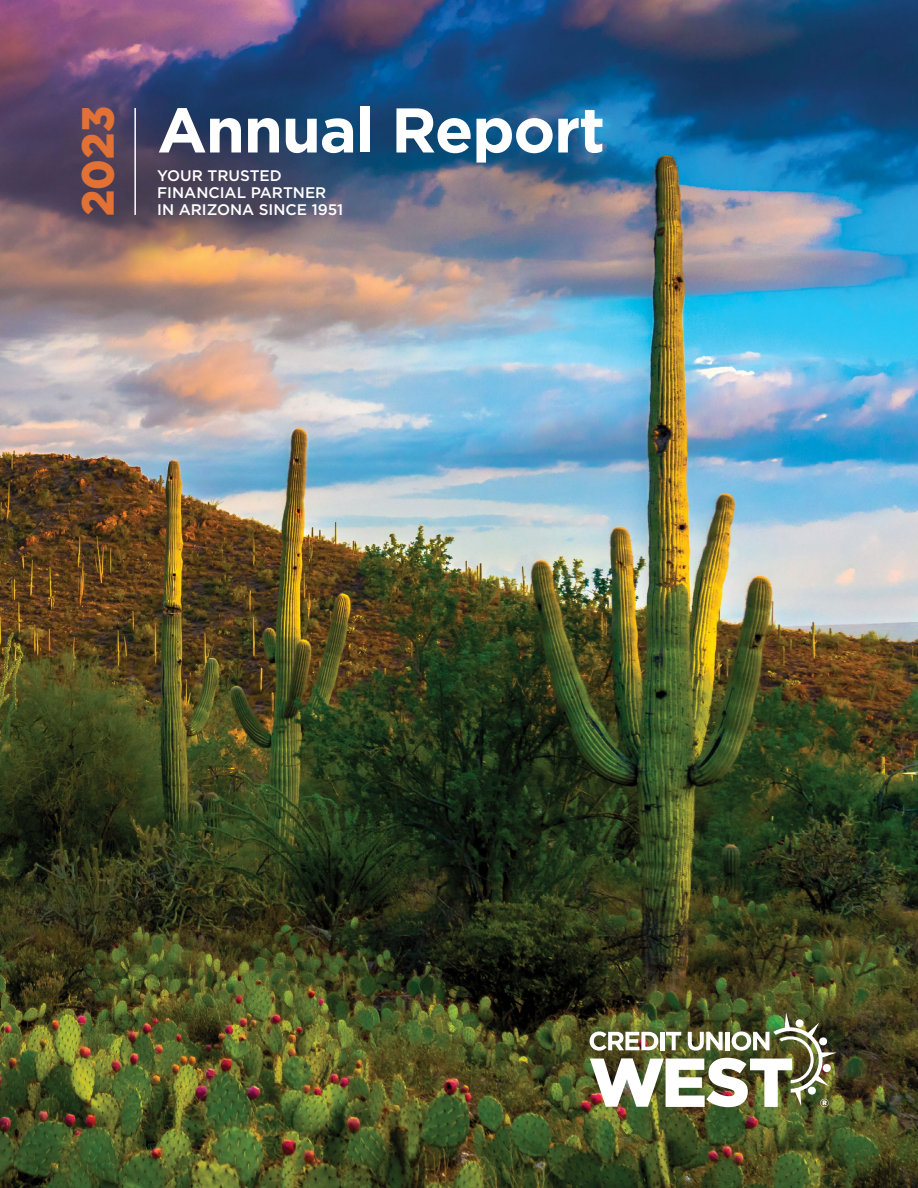
<style>
.page{position:relative;width:918px;height:1188px;background:#fff}
.page>*{position:absolute;margin:0;border:0;box-sizing:border-box;transform-origin:0 0}
.t1{font:700 63px "Gotham";letter-spacing:-.02em;color:#fff}
.t2{font:900 45.15px "Gotham";color:#e17134;scale:.93 1}
.t3{font:500 15.3px/17px "Gotham";color:#fff}
.t4{font:900 11.55px "Gotham";color:#fff}
</style>
<div class="page">
<img style="left:0;top:0;width:918px;height:1188px">
<hr style="left:134px;top:108px;width:2px;height:107px;background:#fff">
<img style="left:590px;top:1013px;width:247px;height:94px">
<p class="t2" style="left:72px;top:216px;width:120px;rotate:-90deg">2023</p>
<p class="t1" style="left:157px;top:94px;width:449px">Annual Report</p>
<p class="t3" style="left:157px;top:167px;width:188px">YOUR TRUSTED<br>FINANCIAL PARTNER<br>IN ARIZONA SINCE 1951</p>
<p class="t4" style="left:820px;top:1096px;width:11px">®</p>
</div>
